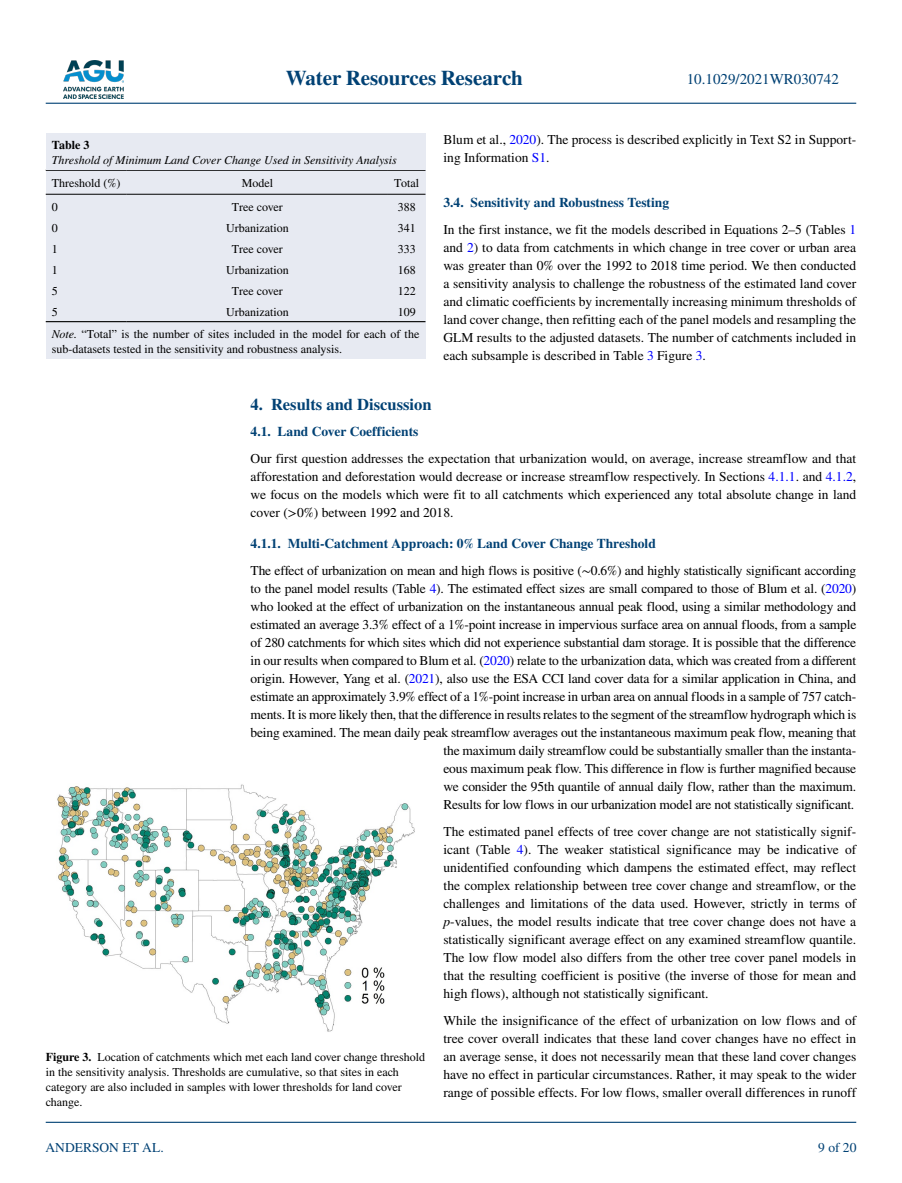
<style>
.page{position:relative;width:902px;height:1183px;background:#fff}
.page>*{position:absolute;margin:0;border:0;box-sizing:border-box;transform-origin:0 0}
.t1{font:700 21px "STIX";color:#004174}
.t2{font:700 16.5px "STIX";color:#004174}
.t3{font:15px "STIX";color:#004174}
.t4{font:13.5px/18px "STIX";letter-spacing:-.015em;color:#000;text-align:justify}
.t5{font:700 13.5px "STIX";color:#004174}
.t6{font:13.5px "STIX";color:#004174}
.t7{font:12px/15px "STIX";color:#000}
.t8{font:italic 12px "STIX";color:#000}
.t9{font:700 12px "STIX";color:#000}
.s1{font-style:italic}
.s2{color:#00f}
.s3{font-weight:700;color:#004174}
.s4{font-weight:700}
</style>
<div class="page">
<img style="left:63px;top:60px;width:60px;height:39px">
<hr style="left:46px;top:103px;width:810px;height:1px;background:#004174">
<hr style="left:46px;top:1121px;width:810px;height:1px;background:#004174">
<div style="left:46px;top:170px;width:379px;height:189px;background:#e7eaf2"></div>
<hr style="left:46px;top:170px;width:81px;height:1px;background:#000">
<hr style="left:46px;top:194px;width:81px;height:1px;background:#000">
<hr style="left:127px;top:170px;width:261px;height:1px;background:#000">
<hr style="left:127px;top:194px;width:261px;height:1px;background:#000">
<hr style="left:388px;top:170px;width:37px;height:1px;background:#000">
<hr style="left:388px;top:194px;width:37px;height:1px;background:#000">
<hr style="left:46px;top:321px;width:81px;height:1px;background:#000">
<hr style="left:127px;top:321px;width:261px;height:1px;background:#000">
<hr style="left:388px;top:321px;width:37px;height:1px;background:#000">
<div style="left:46px;top:134px;width:379px;height:36px;background:#e7eaf2"></div>
<img style="left:57px;top:784px;width:358px;height:248px">
<h1 class="t1" style="left:285px;top:66px;width:239px">Water Resources Research</h1>
<p class="t3" style="left:686px;top:69px;width:154px">10.1029/2021WR030742</p>
<p class="t9" style="left:52px;top:137px;width:39px">Table 3</p>
<p class="t8" style="left:52px;top:151px;width:346px">Threshold of Minimum Land Cover Change Used in Sensitivity Analysis</p>
<p class="t7" style="left:52px;top:176px;width:70px">Threshold (%)</p>
<p class="t7" style="left:242px;top:176px;width:33px">Model</p>
<p class="t7" style="left:394px;top:176px;width:26px">Total</p>
<p class="t7" style="left:52px;top:200px;width:7px">0</p>
<p class="t7" style="left:232px;top:200px;width:52px">Tree cover</p>
<p class="t7" style="left:397px;top:200px;width:19px">388</p>
<p class="t7" style="left:52px;top:221px;width:7px">0</p>
<p class="t7" style="left:226px;top:221px;width:64px">Urbanization</p>
<p class="t7" style="left:397px;top:221px;width:19px">341</p>
<p class="t7" style="left:52px;top:242px;width:7px">1</p>
<p class="t7" style="left:232px;top:242px;width:52px">Tree cover</p>
<p class="t7" style="left:397px;top:242px;width:19px">333</p>
<p class="t7" style="left:52px;top:263px;width:7px">1</p>
<p class="t7" style="left:226px;top:263px;width:64px">Urbanization</p>
<p class="t7" style="left:397px;top:263px;width:19px">168</p>
<p class="t7" style="left:52px;top:284px;width:7px">5</p>
<p class="t7" style="left:232px;top:284px;width:52px">Tree cover</p>
<p class="t7" style="left:397px;top:284px;width:19px">122</p>
<p class="t7" style="left:52px;top:305px;width:7px">5</p>
<p class="t7" style="left:226px;top:305px;width:64px">Urbanization</p>
<p class="t7" style="left:52px;top:301px;width:369px;line-height:22.5px;text-indent:346px">109<br><span class="s1">Note.</span> “Total” is the number of sites included in the model for each of the</p>
<p class="t7" style="left:52px;top:342px;width:292px">sub-datasets tested in the sensitivity and robustness analysis.</p>
<p class="t4" style="left:443px;top:131px;width:414px">Blum et al., <span class="s2">2020</span>). The process is described explicitly in Text S2 in Support&shy;ing Information <span class="s2">S1</span>.</p>
<p class="t4" style="left:443px;top:190px;width:414px;line-height:27px"><span class="s3">3.4. Sensitivity and Robustness Testing<br></span>In the first instance, we fit the models described in Equations 2–5 (Tables <span class="s2">1</span></p>
<p class="t4" style="left:443px;top:239px;width:414px">and <span class="s2">2</span>) to data from catchments in which change in tree cover or urban area was greater than 0% over the 1992 to 2018 time period. We then conducted a sensitivity analysis to challenge the robustness of the estimated land cover and climatic coefficients by incrementally increasing minimum thresholds of land cover change, then refitting each of the panel models and resampling the GLM results to the adjusted datasets. The number of catchments included in each subsample is described in Table <span class="s2">3</span> Figure <span class="s2">3</span>.</p>
<p class="t2" style="left:250px;top:395px;width:182px">4. Results and Discussion</p>
<p class="t5" style="left:250px;top:423px;width:169px">4.1. Land Cover Coefficients</p>
<p class="t4" style="left:250px;top:450px;width:607px">Our first question addresses the expectation that urbanization would, on average, increase streamflow and that afforestation and deforestation would decrease or increase streamflow respectively. In Sections <span class="s2">4.1.1</span>. and <span class="s2">4.1.2</span>, we focus on the models which were fit to all catchments which experienced any total absolute change in land cover (&gt;0%) between 1992 and 2018.</p>
<p class="t5" style="left:250px;top:535px;width:407px">4.1.1. Multi-Catchment Approach: 0% Land Cover Change Threshold</p>
<p class="t4" style="left:250px;top:562px;width:607px;text-align:right">The effect of urbanization on mean and high flows is positive (∼0.6%) and highly statistically significant according to the panel model results (Table <span class="s2">4</span>). The estimated effect sizes are small compared to those of Blum et al. (<span class="s2">2020</span>) who looked at the effect of urbanization on the instantaneous annual peak flood, using a similar methodology and estimated an average 3.3% effect of a 1%-point increase in impervious surface area on annual floods, from a sample of 280 catchments for which sites which did not experience substantial dam storage. It is possible that the difference in our results when compared to Blum et al. (<span class="s2">2020</span>) relate to the urbanization data, which was created from a different origin. However, Yang et al. (<span class="s2">2021</span>), also use the ESA CCI land cover data for a similar application in China, and estimate an approximately 3.9% effect of a 1%-point increase in urban area on annual floods in a sample of 757 catch&shy;ments. It is more likely then, that the difference in results relates to the segment of the streamflow hydrograph which is being examined. The mean daily peak streamflow averages out the instantaneous maximum peak flow, meaning that the maximum daily streamflow could be substantially smaller than the instanta-<br>eous maximum peak flow. This difference in flow is further magnified because<br>we consider the 95th quantile of annual daily flow, rather than the maximum.<br>Results for low flows in our urbanization model are not statistically significant.</p>
<p class="t4" style="left:443px;top:823px;width:414px">The estimated panel effects of tree cover change are not statistically signif&shy;icant (Table <span class="s2">4</span>). The weaker statistical significance may be indicative of unidentified confounding which dampens the estimated effect, may reflect the complex relationship between tree cover change and streamflow, or the challenges and limitations of the data used. However, strictly in terms of <span class="s1">p</span>-values, the model results indicate that tree cover change does not have a statistically significant average effect on any examined streamflow quantile.<br>The low flow model also differs from the other tree cover panel models in that the resulting coefficient is positive (the inverse of those for mean and high flows), although not statistically significant.</p>
<p class="t4" style="left:443px;top:1012px;width:414px">While the insignificance of the effect of urbanization on low flows and of tree cover overall indicates that these land cover changes have no effect in an average sense, it does not necessarily mean that these land cover changes have no effect in particular circumstances. Rather, it may speak to the wider range of possible effects. For low flows, smaller overall differences in runoff</p>
<p class="t7" style="left:46px;top:1050px;width:381px"><span class="s4">Figure 3.</span> Location of catchments which met each land cover change threshold in the sensitivity analysis. Thresholds are cumulative, so that sites in each category are also included in samples with lower thresholds for land cover change.</p>
<p class="t6" style="left:45px;top:1138px;width:120px">ANDERSON ET AL.</p>
<p class="t6" style="left:818px;top:1138px;width:40px">9 of 20</p>
</div>
